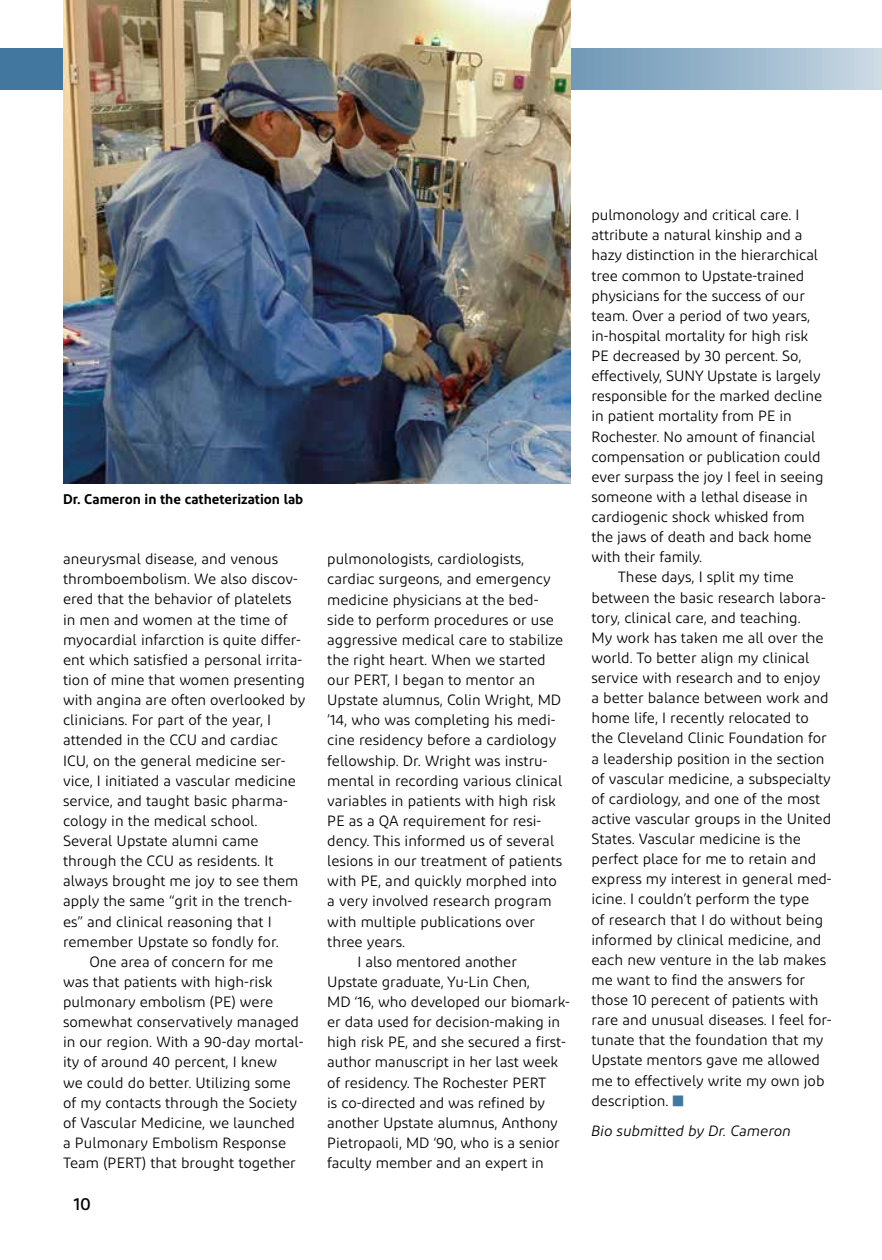
<style>
.page{position:relative;width:882px;height:1260px;background:#fff}
.page>*{position:absolute;margin:0;border:0;box-sizing:border-box;transform-origin:0 0}
.t1{font:500 17.5px "Diodrum";color:#000}
.t2{font:14.88px "Diodrum";color:#000}
.t3{font:italic 14.88px "Diodrum";color:#000}
.t4{font:600 14px "Diodrum";color:#000}
.s1{color:#4278a0}
</style>
<div class="page">
<svg style="left:0;top:48px;width:882px;height:42px;background:#8cadc4"></svg>
<img style="left:63px;top:0;width:507px;height:483px">
<p class="t4" style="left:63px;top:490px;width:242px">Dr. Cameron in the catheterization lab</p>
<p class="t2" style="left:63px;top:550px;width:217px">aneurysmal disease, and venous</p>
<p class="t2" style="left:63px;top:570px;width:236px">thromboembolism. We also discov-</p>
<p class="t2" style="left:63px;top:590px;width:230px">ered that the behavior of platelets</p>
<p class="t2" style="left:63px;top:610px;width:226px">in men and women at the time of</p>
<p class="t2" style="left:63px;top:631px;width:239px">myocardial infarction is quite differ-</p>
<p class="t2" style="left:63px;top:651px;width:241px">ent which satisfied a personal irrita-</p>
<p class="t2" style="left:63px;top:671px;width:243px">tion of mine that women presenting</p>
<p class="t2" style="left:63px;top:691px;width:244px">with angina are often overlooked by</p>
<p class="t2" style="left:63px;top:711px;width:210px">clinicians. For part of the year, I</p>
<p class="t2" style="left:63px;top:731px;width:216px">attended in the CCU and cardiac</p>
<p class="t2" style="left:63px;top:751px;width:224px">ICU, on the general medicine ser-</p>
<p class="t2" style="left:63px;top:771px;width:235px">vice, I initiated a vascular medicine</p>
<p class="t2" style="left:63px;top:792px;width:226px">service, and taught basic pharma-</p>
<p class="t2" style="left:63px;top:812px;width:196px">cology in the medical school.</p>
<p class="t2" style="left:63px;top:832px;width:197px">Several Upstate alumni came</p>
<p class="t2" style="left:63px;top:852px;width:212px">through the CCU as residents. It</p>
<p class="t2" style="left:63px;top:872px;width:237px">always brought me joy to see them</p>
<p class="t2" style="left:63px;top:892px;width:231px">apply the same “grit in the trench-</p>
<p class="t2" style="left:63px;top:912px;width:210px">es” and clinical reasoning that I</p>
<p class="t2" style="left:63px;top:932px;width:217px">remember Upstate so fondly for.</p>
<p class="t2" style="left:89px;top:953px;width:186px">One area of concern for me</p>
<p class="t2" style="left:63px;top:973px;width:211px">was that patients with high-risk</p>
<p class="t2" style="left:63px;top:993px;width:212px">pulmonary embolism (PE) were</p>
<p class="t2" style="left:63px;top:1013px;width:238px">somewhat conservatively managed</p>
<p class="t2" style="left:63px;top:1033px;width:242px">in our region. With a 90-day mortal-</p>
<p class="t2" style="left:63px;top:1053px;width:216px">ity of around 40 percent, I knew</p>
<p class="t2" style="left:63px;top:1073px;width:229px">we could do better. Utilizing some</p>
<p class="t2" style="left:63px;top:1093px;width:235px">of my contacts through the Society</p>
<p class="t2" style="left:63px;top:1114px;width:233px">of Vascular Medicine, we launched</p>
<p class="t2" style="left:63px;top:1134px;width:225px">a Pulmonary Embolism Response</p>
<p class="t2" style="left:63px;top:1154px;width:234px">Team (PERT) that brought together</p>
<p class="t1" style="left:74px;top:1193px;width:19px">10</p>
<p class="t2" style="left:327px;top:550px;width:199px">pulmonologists, cardiologists,</p>
<p class="t2" style="left:327px;top:570px;width:225px">cardiac surgeons, and emergency</p>
<p class="t2" style="left:327px;top:590px;width:213px">medicine physicians at the bed-</p>
<p class="t2" style="left:327px;top:610px;width:228px">side to perform procedures or use</p>
<p class="t2" style="left:327px;top:631px;width:238px">aggressive medical care to stabilize</p>
<p class="t2" style="left:327px;top:651px;width:220px">the right heart. When we started</p>
<p class="t2" style="left:327px;top:671px;width:209px">our PERT, I began to mentor an</p>
<p class="t2" style="left:327px;top:691px;width:235px">Upstate alumnus, Colin Wright, MD</p>
<p class="t2" style="left:327px;top:711px;width:230px">’14, who was completing his medi-</p>
<p class="t2" style="left:327px;top:731px;width:230px">cine residency before a cardiology</p>
<p class="t2" style="left:327px;top:751px;width:222px">fellowship. Dr. Wright was instru-</p>
<p class="t2" style="left:327px;top:771px;width:237px">mental in recording various clinical</p>
<p class="t2" style="left:327px;top:792px;width:230px">variables in patients with high risk</p>
<p class="t2" style="left:327px;top:812px;width:216px">PE as a QA requirement for resi-</p>
<p class="t2" style="left:327px;top:832px;width:229px">dency. This informed us of several</p>
<p class="t2" style="left:327px;top:852px;width:236px">lesions in our treatment of patients</p>
<p class="t2" style="left:327px;top:872px;width:231px">with PE, and quickly morphed into</p>
<p class="t2" style="left:327px;top:892px;width:226px">a very involved research program</p>
<p class="t2" style="left:327px;top:912px;width:209px">with multiple publications over</p>
<p class="t2" style="left:327px;top:932px;width:80px">three years.</p>
<p class="t2" style="left:358px;top:953px;width:161px">I also mentored another</p>
<p class="t2" style="left:327px;top:973px;width:204px">Upstate graduate, Yu-Lin Chen,</p>
<p class="t2" style="left:327px;top:993px;width:244px">MD ‘16, who developed our biomark-</p>
<p class="t2" style="left:327px;top:1013px;width:235px">er data used for decision-making in</p>
<p class="t2" style="left:327px;top:1033px;width:240px">high risk PE, and she secured a first-</p>
<p class="t2" style="left:327px;top:1053px;width:233px">author manuscript in her last week</p>
<p class="t2" style="left:327px;top:1073px;width:221px">of residency. The Rochester PERT</p>
<p class="t2" style="left:327px;top:1093px;width:219px">is co-directed and was refined by</p>
<p class="t2" style="left:327px;top:1114px;width:232px">another Upstate alumnus, Anthony</p>
<p class="t2" style="left:327px;top:1134px;width:234px">Pietropaoli, MD ‘90, who is a senior</p>
<p class="t2" style="left:327px;top:1154px;width:218px">faculty member and an expert in</p>
<p class="t2" style="left:591px;top:206px;width:209px">pulmonology and critical care. I</p>
<p class="t2" style="left:591px;top:226px;width:213px">attribute a natural kinship and a</p>
<p class="t2" style="left:591px;top:246px;width:228px">hazy distinction in the hierarchical</p>
<p class="t2" style="left:591px;top:266px;width:214px">tree common to Upstate-trained</p>
<p class="t2" style="left:591px;top:286px;width:215px">physicians for the success of our</p>
<p class="t2" style="left:591px;top:307px;width:220px">team. Over a period of two years,</p>
<p class="t2" style="left:591px;top:327px;width:218px">in-hospital mortality for high risk</p>
<p class="t2" style="left:591px;top:347px;width:212px">PE decreased by 30 percent. So,</p>
<p class="t2" style="left:591px;top:367px;width:231px">effectively, SUNY Upstate is largely</p>
<p class="t2" style="left:591px;top:387px;width:232px">responsible for the marked decline</p>
<p class="t2" style="left:591px;top:407px;width:202px">in patient mortality from PE in</p>
<p class="t2" style="left:591px;top:427px;width:225px">Rochester. No amount of financial</p>
<p class="t2" style="left:591px;top:447px;width:231px">compensation or publication could</p>
<p class="t2" style="left:591px;top:468px;width:234px">ever surpass the joy I feel in seeing</p>
<p class="t2" style="left:591px;top:488px;width:218px">someone with a lethal disease in</p>
<p class="t2" style="left:591px;top:508px;width:215px">cardiogenic shock whisked from</p>
<p class="t2" style="left:591px;top:528px;width:222px">the jaws of death and back home</p>
<p class="t2" style="left:591px;top:548px;width:112px">with their family.</p>
<p class="t2" style="left:618px;top:568px;width:178px">These days, I split my time</p>
<p class="t2" style="left:591px;top:588px;width:236px">between the basic research labora-</p>
<p class="t2" style="left:591px;top:608px;width:211px">tory, clinical care, and teaching.</p>
<p class="t2" style="left:591px;top:629px;width:234px">My work has taken me all over the</p>
<p class="t2" style="left:591px;top:649px;width:219px">world. To better align my clinical</p>
<p class="t2" style="left:591px;top:669px;width:230px">service with research and to enjoy</p>
<p class="t2" style="left:591px;top:689px;width:239px">a better balance between work and</p>
<p class="t2" style="left:591px;top:709px;width:219px">home life, I recently relocated to</p>
<p class="t2" style="left:591px;top:729px;width:237px">the Cleveland Clinic Foundation for</p>
<p class="t2" style="left:591px;top:749px;width:235px">a leadership position in the section</p>
<p class="t2" style="left:591px;top:769px;width:241px">of vascular medicine, a subspecialty</p>
<p class="t2" style="left:591px;top:790px;width:230px">of cardiology, and one of the most</p>
<p class="t2" style="left:591px;top:810px;width:241px">active vascular groups in the United</p>
<p class="t2" style="left:591px;top:830px;width:211px">States. Vascular medicine is the</p>
<p class="t2" style="left:591px;top:850px;width:226px">perfect place for me to retain and</p>
<p class="t2" style="left:591px;top:870px;width:242px">express my interest in general med-</p>
<p class="t2" style="left:591px;top:890px;width:219px">icine. I couldn’t perform the type</p>
<p class="t2" style="left:591px;top:910px;width:233px">of research that I do without being</p>
<p class="t2" style="left:591px;top:930px;width:232px">informed by clinical medicine, and</p>
<p class="t2" style="left:591px;top:951px;width:236px">each new venture in the lab makes</p>
<p class="t2" style="left:591px;top:971px;width:215px">me want to find the answers for</p>
<p class="t2" style="left:591px;top:991px;width:228px">those 10 perecent of patients with</p>
<p class="t2" style="left:591px;top:1011px;width:242px">rare and unusual diseases. I feel for-</p>
<p class="t2" style="left:591px;top:1031px;width:234px">tunate that the foundation that my</p>
<p class="t2" style="left:591px;top:1051px;width:230px">Upstate mentors gave me allowed</p>
<p class="t2" style="left:591px;top:1071px;width:235px">me to effectively write my own job</p>
<p class="t2" style="left:591px;top:1091px;width:94px">description. <span class="s1">■</span></p>
<p class="t3" style="left:591px;top:1122px;width:201px">Bio submitted by Dr. Cameron</p>
</div>
